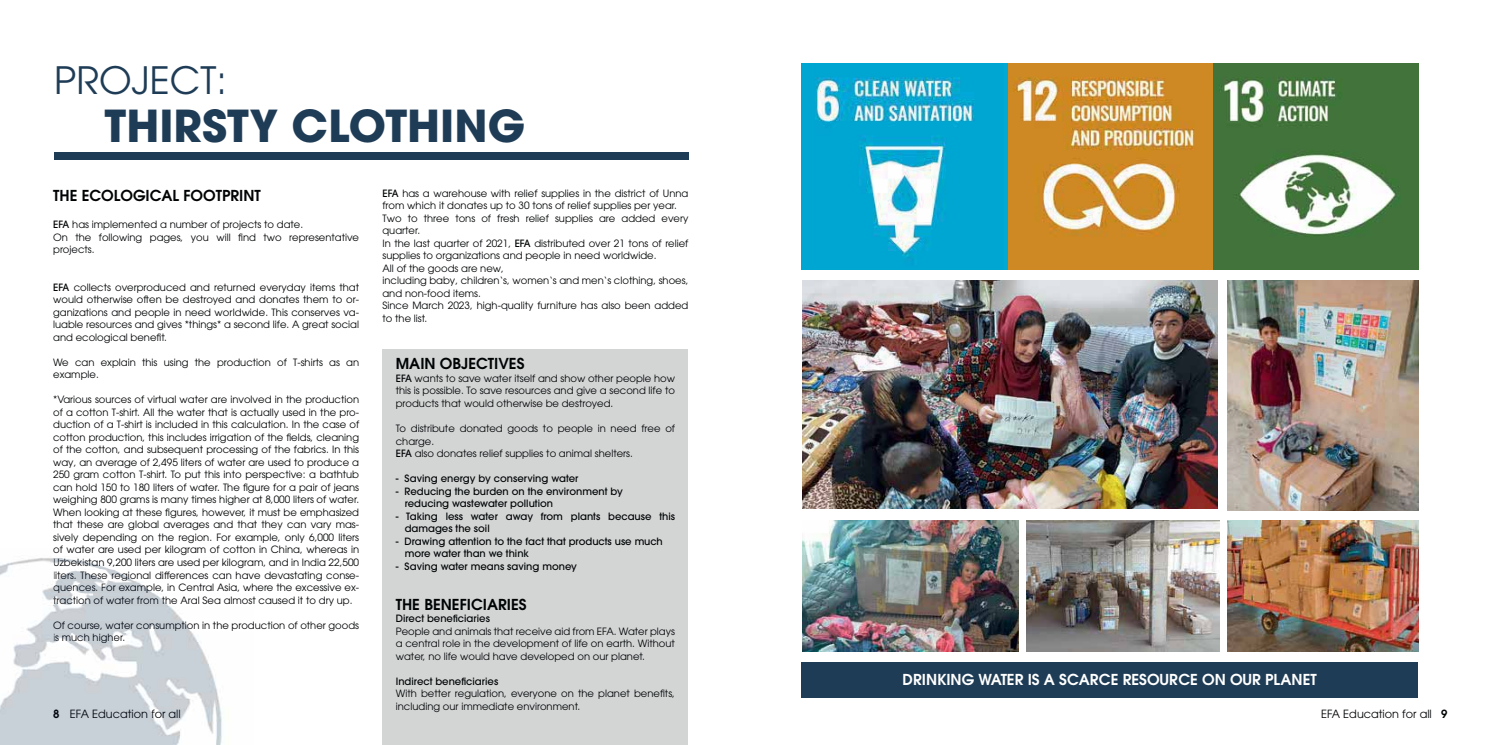
<style>
.page{position:relative;width:1489px;height:745px;background:#fff}
.page>*{position:absolute;margin:0;border:0;box-sizing:border-box;transform-origin:0 0}
.t1{font:700 43.75px "ITC Avant Garde Pro";color:#1f3c56}
.t2{font:37.5px "ITC Avant Garde Pro";color:#1f3c56}
.t3{font:600 15px "ITC Avant Garde Std";color:#000304}
.t4{font:600 15px "ITC Avant Garde Std";color:#fff}
.t5{font:11.25px "ITC Avant Garde Std";color:#010510}
.t6{font:11.25px "ITC Avant Garde Std";color:#000304}
.t7{font:10px/12.5px "ITC Avant Garde Std";color:#000304}
.t8{font:500 10px/12.5px "ITC Avant Garde Std";color:#000304}
.t9{font:10px/12.5px "ITC Avant Garde Std";color:#000104;text-align:justify}
.t10{font:10px "ITC Avant Garde Std";color:#010510}
.s1{font-weight:500}
.s2{color:#000304}
.s3{color:#010510}
.s4{color:#000104}
.s5{font-weight:600}
</style>
<div class="page">
<div style="left:382px;top:349px;width:306px;height:395px;background:#d3d5d5"></div>
<div style="left:801px;top:661px;width:616px;height:36px;background:#1f3c56"></div>
<img style="left:1227px;top:520px;width:190px;height:131px">
<img style="left:1227px;top:280px;width:190px;height:229px">
<img style="left:802px;top:520px;width:216px;height:131px">
<div style="left:54px;top:152px;width:634px;height:7px;background:#1f3c56"></div>
<img style="left:0;top:558px;width:222px;height:186px">
<svg style="left:54px;top:708px;width:12px;height:10px"></svg>
<img style="left:71px;top:709px;width:109px;height:8px">
<img style="left:54px;top:558px;width:168px;height:9px">
<img style="left:54px;top:570px;width:168px;height:10px">
<img style="left:54px;top:583px;width:168px;height:9px">
<img style="left:53px;top:595px;width:169px;height:10px">
<img style="left:54px;top:620px;width:168px;height:10px">
<img style="left:54px;top:633px;width:71px;height:9px">
<img style="left:1026px;top:520px;width:192px;height:131px">
<img style="left:802px;top:280px;width:415px;height:227px">
<img style="left:1007px;top:64px;width:206px;height:205px">
<svg style="left:1213px;top:64px;width:204px;height:205px;background:#658d5f"></svg>
<svg style="left:801px;top:64px;width:206px;height:205px;background:#26b1d6"></svg>
<h2 class="t2" style="left:54px;top:62px;width:174px">PROJECT:</h2>
<h1 class="t1" style="left:105px;top:101px;width:422px">THIRSTY CLOTHING</h1>
<h3 class="t3" style="left:53px;top:188px;width:209px">THE ECOLOGICAL FOOTPRINT</h3>
<p class="t7" style="left:53px;top:219px;width:307px"><span class="s1">EFA</span> has implemented a number of projects to date.<br>On the following pages, you will find two representative projects.</p>
<p class="t7" style="left:53px;top:281px;width:307px;text-align:justify"><span class="s1">EFA</span> collects overproduced and returned everyday items that would otherwise often be destroyed and donates them to or&shy;ganizations and people in need worldwide. This conserves va&shy;luable resources and gives *things* a second life. A great social and ecological benefit.</p>
<p class="t7" style="left:53px;top:356px;width:307px">We can explain this using the production of T-shirts as an example.</p>
<p class="t7" style="left:53px;top:394px;width:307px">*Various sources of virtual water are involved in the production</p>
<p class="t7" style="left:53px;top:406px;width:307px">of a cotton T-shirt. All the water that is actually used in the pro-</p>
<p class="t7" style="left:53px;top:419px;width:307px">duction of a T-shirt is included in this calculation. In the case of</p>
<p class="t7" style="left:53px;top:431px;width:307px">cotton production, this includes irrigation of the fields, cleaning</p>
<p class="t7" style="left:53px;top:444px;width:307px">of the cotton, and subsequent processing of the fabrics. In this</p>
<p class="t7" style="left:53px;top:456px;width:307px">way, an average of 2,495 liters of water are used to produce a</p>
<p class="t7" style="left:53px;top:469px;width:307px">250 gram cotton T-shirt. To put this into perspective: a bathtub</p>
<p class="t7" style="left:53px;top:481px;width:307px">can hold 150 to 180 liters of water. The figure for a pair of jeans</p>
<p class="t7" style="left:53px;top:494px;width:307px">weighing 800 grams is many times higher at 8,000 liters of water.</p>
<p class="t7" style="left:53px;top:506px;width:307px">When looking at these figures, however, it must be emphasized</p>
<p class="t7" style="left:53px;top:519px;width:307px">that these are global averages and that they can vary mas-</p>
<p class="t7" style="left:53px;top:531px;width:307px">sively depending on the region. For example, only 6,000 liters</p>
<p class="t9" style="left:53px;top:544px;width:307px">of water are used per kilogram of cotton <span class="s2">in China, whereas in</span></p>
<p class="t9" style="left:53px;top:556px;width:307px"><span class="s3">Uzb</span>ekistan 9,200 liters are used per kilogra<span class="s2">m, and in India 22,500</span></p>
<p class="t7" style="left:164px;top:569px;width:5px">f</p>
<p class="t7" style="left:382px;top:187px;width:307px"><span class="s1">EFA</span> has a warehouse with relief supplies in the district of Unna from which it donates up to 30 tons of relief supplies per year.<br>Two to three tons of fresh relief supplies are added every quarter.<br>In the last quarter of 2021, <span class="s1">EFA</span> distributed over 21 tons of relief supplies to organizations and people in need worldwide.<br>All of the goods are new,<br>including baby, children‘s, women‘s and men‘s clothing, shoes, and non-food items.<br>Since March 2023, high-quality furniture has also been added to the list.</p>
<h3 class="t3" style="left:396px;top:356px;width:130px">MAIN OBJECTIVES</h3>
<p class="t7" style="left:396px;top:372px;width:281px;text-align:justify"><span class="s1">EFA</span> wants to save water itself and show other people how this is possible. To save resources and give a second life to products that would otherwise be destroyed.</p>
<p class="t7" style="left:396px;top:422px;width:281px">To distribute donated goods to people in need free of charge.<br><span class="s1">EFA</span> also donates relief supplies to animal shelters.</p>
<p class="t8" style="left:396px;top:472px;width:184px">- Saving energy by conserving water</p>
<p class="t8" style="left:404px;top:485px;width:220px;text-indent:-9px">- Reducing the burden on the environment by reducing wastewater pollution</p>
<p class="t8" style="left:404px;top:510px;width:272px;text-indent:-9px">- Taking less water away from plants because this damages the soil</p>
<p class="t8" style="left:404px;top:535px;width:259px;text-indent:-9px">- Drawing attention to the fact that products use much more water than we think</p>
<p class="t8" style="left:396px;top:560px;width:183px">- Saving water means saving money</p>
<h3 class="t3" style="left:396px;top:596px;width:132px">THE BENEFICIARIES</h3>
<p class="t8" style="left:396px;top:612px;width:96px">Direct beneficiaries</p>
<p class="t7" style="left:396px;top:625px;width:281px;text-align:justify">People and animals that receive aid from EFA. Water plays a central role in the development of life on earth. Without water, no life would have developed on our planet.</p>
<p class="t8" style="left:396px;top:675px;width:104px">Indirect beneficiaries</p>
<p class="t7" style="left:396px;top:687px;width:281px">With better regulation, everyone on the planet benefits, including our immediate environment.</p>
<p class="t9" style="left:53px;top:569px;width:307px">liters<span class="s3">. T</span>hese r<span class="s3">egi</span>onal differences can hav<span class="s2">e devastating conse&shy;</span>que<span class="s3">nces.</span> Fo<span class="s3">r examp</span>le, in Central Asia, wh<span class="s2">ere the excessive ex&shy;</span><span class="s3">trac</span>tion <span class="s3">of water from t</span>he Aral Sea almost <span class="s2">caused it to dry up.</span></p>
<p class="t10" style="left:53px;top:619px;width:307px">Of course, water consumptio<span class="s4">n in the prod</span><span class="s2">uction of other goods</span></p>
<p class="t10" style="left:53px;top:632px;width:73px">is much high<span class="s4">er.</span></p>
<h3 class="t4" style="left:902px;top:672px;width:415px">DRINKING WATER IS A SCARCE RESOURCE ON OUR PLANET</h3>
<p class="t5" style="left:53px;top:708px;width:129px"><span class="s5">8</span> EFA Education <span class="s4">fo</span>r all</p>
<p class="t6" style="left:1320px;top:708px;width:128px">EFA Education for all <span class="s5">9</span></p>
</div>
